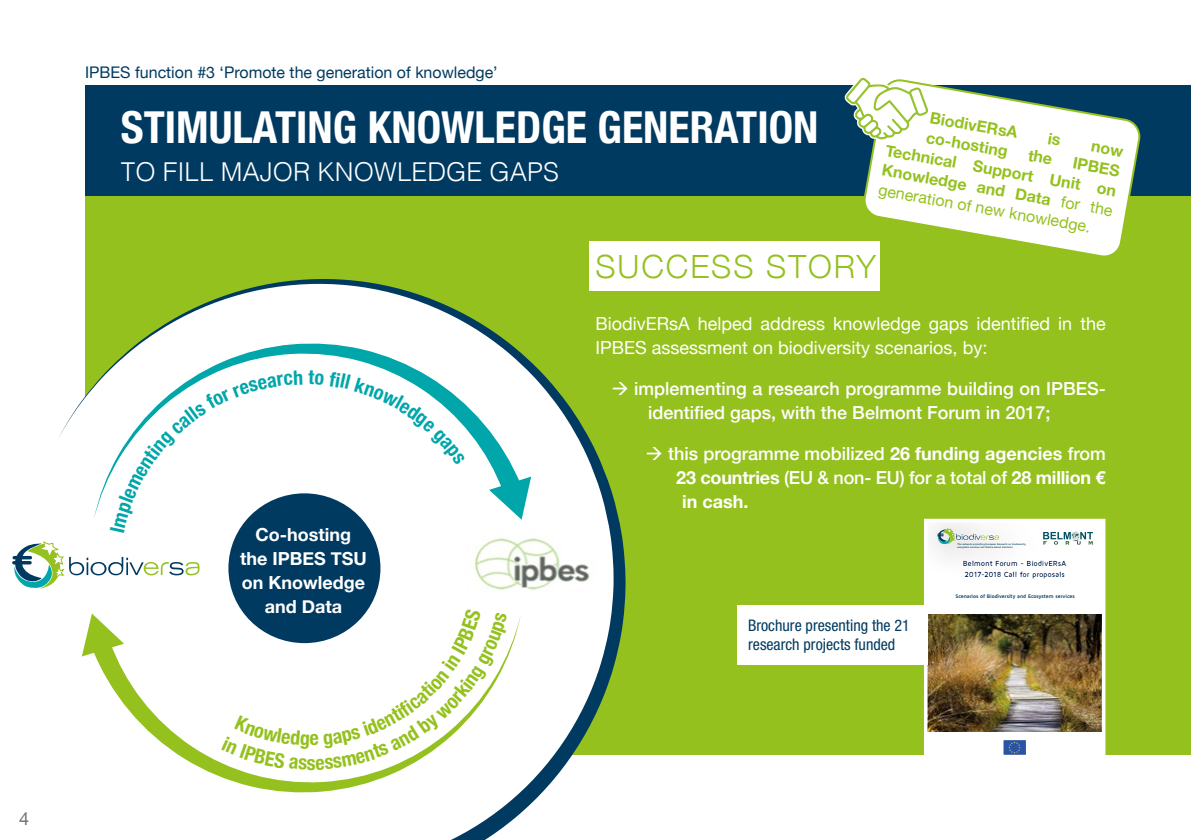
<style>
.page{position:relative;width:1191px;height:840px;background:#fff}
.page>*{position:absolute;margin:0;border:0;box-sizing:border-box;transform-origin:0 0}
.t1{font:700 condensed 44px "Helvetica Neue";color:#fff}
.t2{font:300 32px "Helvetica Neue";letter-spacing:.06em;color:#95c11f}
.t3{font:300 26px "Helvetica";color:#fff}
.t4{font:500 18px/24px "Helvetica Neue";color:#fff}
.t5{font:18px/24px "Helvetica Neue";color:#fff}
.t6{font:700 18px/24px "Helvetica Neue";color:#fff;text-align:center}
.t7{font:18px "Helvetica Neue";color:#706f6f}
.t8{font:700 16px/20px "Helvetica Neue";color:#95c11f;text-align:justify}
.t9{font:16px "Helvetica Neue";color:#003a60}
.t10{font:condensed 16px/19.2px "Helvetica Neue";color:#003a60}
.t11{font:700 7.6px/10.6px "Maven Pro";letter-spacing:-.015em;color:#003a60}
.t12{font:700 5.2px "Maven Pro";letter-spacing:-.01em;color:#003a60}
.t13{font:700 2.4px/2.6px "Maven Pro";letter-spacing:-.015em;color:#003a60}
.s1{font-weight:400}
.s2{font-weight:700}
</style>
<div class="page">
<div style="left:85px;top:196px;width:1106px;height:558px;background:#95c11f"></div>
<div style="left:85px;top:85px;width:1106px;height:111px;background:#003a60"></div>
<div style="left:590px;top:241px;width:290px;height:49px;background:#fff"></div>
<svg style="left:58px;top:275px;width:567px;height:564px;fill:#fff"></svg>
<svg style="left:13px;top:541px;width:186px;height:48px"></svg>
<svg style="left:94px;top:342px;width:427px;height:177px;background:#dcf1ec"></svg>
<svg style="left:489px;top:476px;width:42px;height:43px;background:#72ced0"></svg>
<svg style="left:92px;top:613px;width:429px;height:180px;fill:#fff"></svg>
<svg style="left:82px;top:613px;width:42px;height:43px"></svg>
<img style="left:466px;top:528px;width:130px;height:76px">
<img style="left:922px;top:518px;width:185px;height:237px">
<div style="left:737px;top:605px;width:190px;height:59px;background:#fff"></div>
<svg style="left:864px;top:84px;width:277px;height:172px"></svg>
<svg style="left:844px;top:77px;width:86px;height:64px"></svg>
<div style="left:228px;top:493px;width:152px;height:149px;background:#003a60;border-radius:50%"></div>
<svg style="left:110px;top:369px;width:192px;height:163px;background:#ebf2f4"></svg>
<svg style="left:308px;top:370px;width:158px;height:95px;background:#ebf8f8"></svg>
<svg style="left:221px;top:608px;width:287px;height:161px"></svg>
<svg style="left:1091px;top:143px;width:32px;height:14px"></svg>
<svg style="left:1027px;top:132px;width:33px;height:33px"></svg>
<p class="t9" style="left:85px;top:61px;width:414px">IPBES function #3 ‘Promote the generation of knowledge’</p>
<h1 class="t1" style="left:121px;top:90px;width:699px">STIMULATING KNOWLEDGE GENERATION</h1>
<h3 class="t3" style="left:121px;top:149px;width:439px">TO FILL MAJOR KNOWLEDGE GAPS</h3>
<p class="t8" style="left:931px;top:108px;width:90px;rotate:10deg">BiodivERsA</p>
<p class="t8" style="left:928px;top:127px;width:84px;rotate:10deg">co-hosting</p>
<p class="t8" style="left:890px;top:121px;width:236px;text-indent:187px;rotate:10deg">IPBES Technical Support Unit on Knowledge and Data <span class="s1">for the generation of new knowledge.</span></p>
<p class="t6" style="left:240px;top:522px;width:128px">Co-hosting the IPBES TSU on Knowledge and Data</p>
<h2 class="t2" style="left:595px;top:240px;width:282px">SUCCESS STORY</h2>
<p class="t5" style="left:595px;top:313px;width:512px">BiodivERsA helped address knowledge gaps identified in the<br>IPBES assessment on biodiversity scenarios, by:</p>
<p class="t4" style="left:648px;top:375px;width:459px;text-indent:-37px">→ implementing a research programme building on IPBES&shy;identified gaps, with the Belmont Forum in 2017;</p>
<p class="t4" style="left:645px;top:440px;width:462px">→ this programme mobilized <span class="s2">26 funding agencies</span> from</p>
<p class="t4" style="left:676px;top:464px;width:431px"><span class="s2">23 countries</span> (EU &amp; non- EU) for a total of <span class="s2">28 million €</span></p>
<p class="t6" style="left:682px;top:490px;width:68px">in cash.</p>
<p class="t13" style="left:957px;top:542px;width:71px">The network promoting European Research on biodiversity, ecosystem services and Nature-based Solutions</p>
<p class="t11" style="left:962px;top:557px;width:105px">Belmont Forum - BiodivERsA<br>2017-2018 Call for proposals</p>
<p class="t10" style="left:748px;top:615px;width:163px">Brochure presenting the 21 research projects funded</p>
<p class="t12" style="left:955px;top:592px;width:121px">Scenarios of Biodiversity and Ecosystem services</p>
<p class="t7" style="left:19px;top:804px;width:12px">4</p>
</div>
